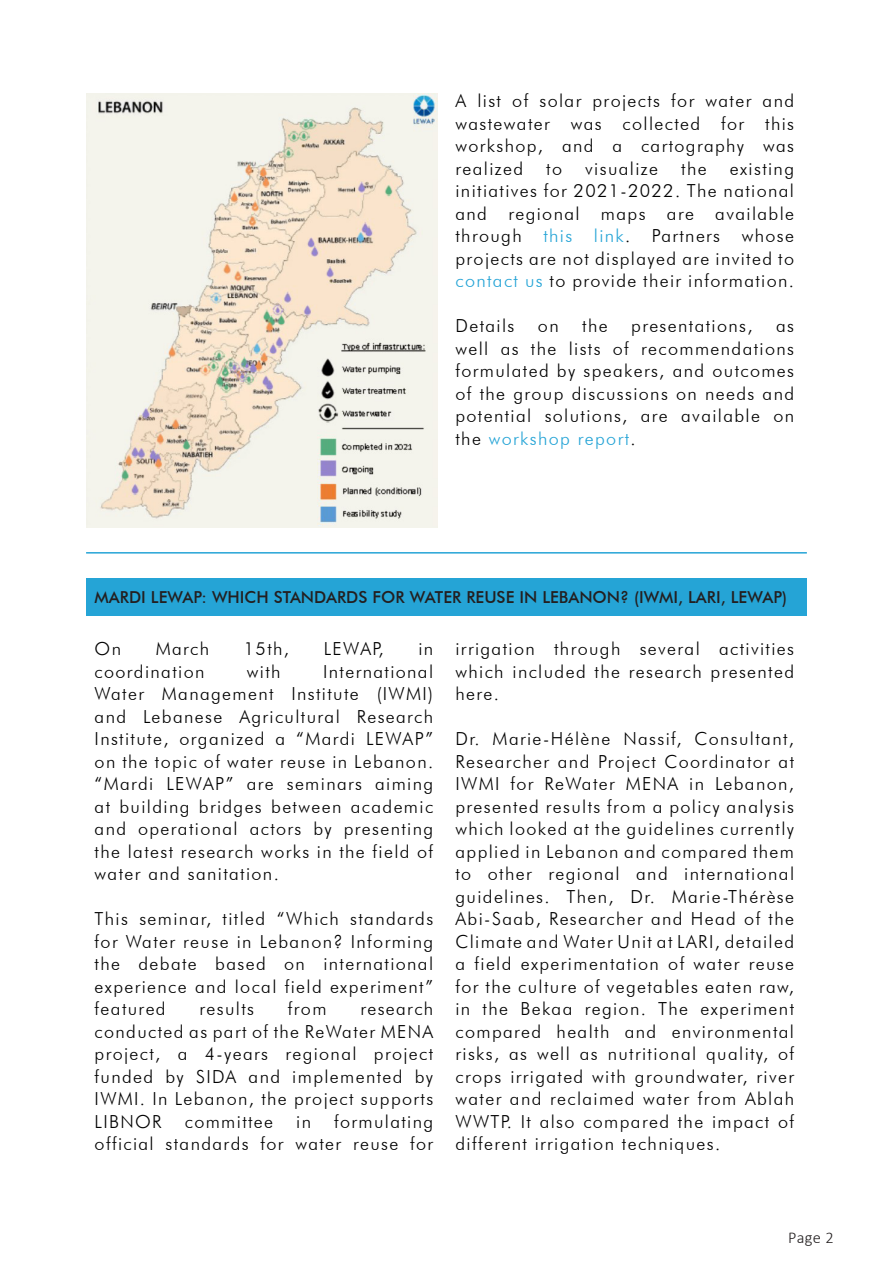
<style>
.page{position:relative;width:893px;height:1263px;background:#fff}
.page>*{position:absolute;margin:0;border:0;box-sizing:border-box;transform-origin:0 0}
.t1{font:300 18px/22.5px "Futura BT";letter-spacing:.075em;color:#000;text-align:justify}
.t2{font:500 16.5px "Futura BT";color:#231f20}
.t3{font:300 16.5px "Calibri";color:#231f20}
.s1{color:#25a4d6}
</style>
<div class="page">
<div style="left:86px;top:578px;width:721px;height:38px;background:#25a4d6"></div>
<hr style="left:86px;top:552px;width:721px;height:2px;background:#25a4d6">
<img style="left:86px;top:94px;width:351px;height:433px">
<p class="t1" style="left:455px;top:89px;width:340px">A list of solar projects for water and wastewater was collected for this workshop, and a cartography was realized</p>
<p class="t1" style="left:546px;top:157px;width:17px">to</p>
<p class="t1" style="left:585px;top:157px;width:74px">visualize</p>
<p class="t1" style="left:681px;top:157px;width:27px">the</p>
<p class="t1" style="left:455px;top:157px;width:340px;text-indent:274px">existing initiatives for 2021-2022. The national and regional maps are available through <span class="s1">this link</span>. Partners whose projects are not displayed are invited to <span class="s1">contact us</span> to provide their information.</p>
<p class="t1" style="left:455px;top:314px;width:60px">Details</p>
<p class="t1" style="left:538px;top:314px;width:22px">on</p>
<p class="t1" style="left:582px;top:314px;width:27px">the</p>
<p class="t1" style="left:631px;top:314px;width:123px">presentations,</p>
<p class="t1" style="left:455px;top:314px;width:340px;text-indent:321px">as well as the lists of recommendations formulated by speakers, and outcomes of the group discussions on needs and potential solutions, are available on the <span class="s1">workshop report</span>.</p>
<p class="t2" style="left:95px;top:587px;width:694px">MARDI LEWAP: WHICH STANDARDS FOR WATER REUSE IN LEBANON? (IWMI, LARI, LEWAP)</p>
<p class="t1" style="left:95px;top:637px;width:28px">On</p>
<p class="t1" style="left:156px;top:637px;width:55px">March</p>
<p class="t1" style="left:244px;top:637px;width:47px">15th,</p>
<p class="t1" style="left:324px;top:637px;width:61px">LEWAP,</p>
<p class="t1" style="left:418px;top:637px;width:16px">in</p>
<p class="t1" style="left:95px;top:660px;width:111px">coordination</p>
<p class="t1" style="left:247px;top:660px;width:35px">with</p>
<p class="t1" style="left:455px;top:637px;width:340px">irrigation through several activities which included the research presented here.</p>
<p class="t1" style="left:455px;top:727px;width:340px">Dr. Marie-Hélène Nassif, Consultant, Researcher and Project Coordinator at IWMI for ReWater MENA in Lebanon, presented results from a policy analysis which looked at the guidelines currently applied in Lebanon and compared them to other regional and international guidelines. Then, Dr. Marie-Thérèse Abi-Saab, Researcher and Head of the Climate and Water Unit at LARI, detailed a field experimentation of water reuse for the culture of vegetables eaten raw, in the Bekaa region. The experiment compared health and environmental risks, as well as nutritional quality, of crops irrigated with groundwater, river water and reclaimed water from Ablah WWTP. It also compared the impact of different irrigation techniques.</p>
<p class="t1" style="left:95px;top:660px;width:340px;text-indent:229px">International Water Management Institute (IWMI) and Lebanese Agricultural Research Institute, organized a “Mardi LEWAP” on the topic of water reuse in Lebanon. “Mardi LEWAP” are seminars aiming at building bridges between academic and operational actors by presenting the latest research works in the field of water and sanitation.</p>
<p class="t1" style="left:95px;top:907px;width:340px">This seminar, titled “Which standards for Water reuse in Lebanon? Informing the debate based on international experience and local field experiment” featured</p>
<p class="t1" style="left:200px;top:997px;width:56px">results</p>
<p class="t1" style="left:288px;top:997px;width:40px">from</p>
<p class="t1" style="left:95px;top:997px;width:340px;text-indent:266px">research conducted as part of the ReWater MENA project, a 4-years regional project funded by SIDA and implemented by IWMI. In Lebanon, the project supports LIBNOR</p>
<p class="t1" style="left:95px;top:1110px;width:340px;text-align:right">formulating<br>official standards for water reuse for</p>
<p class="t1" style="left:185px;top:1110px;width:90px">committee</p>
<p class="t1" style="left:296px;top:1110px;width:16px">in</p>
<p class="t3" style="left:788px;top:1227px;width:47px">Page 2</p>
</div>
